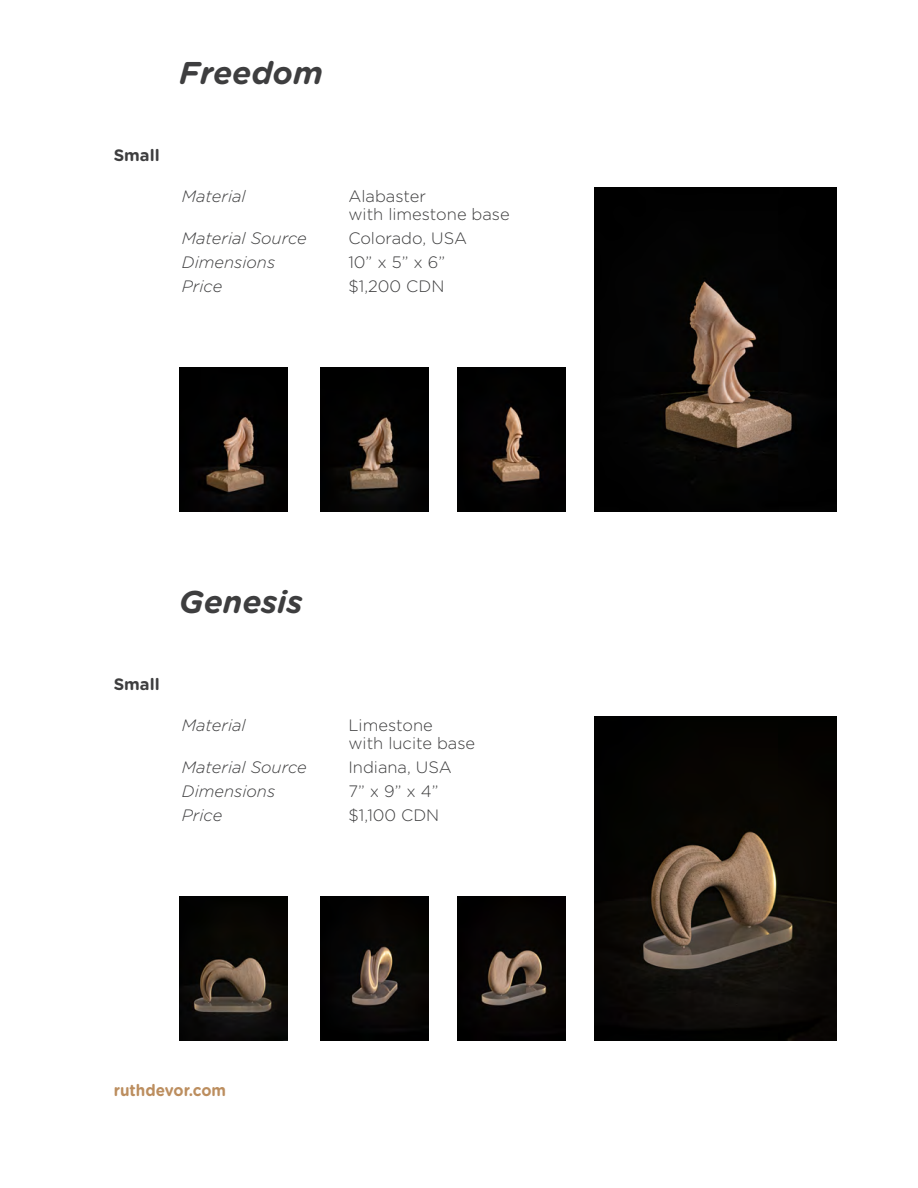
<style>
.page{position:relative;width:918px;height:1188px;background:#fff}
.page>*{position:absolute;margin:0;border:0;box-sizing:border-box;transform-origin:0 0}
.t1{font:italic 700 31.5px "Gotham Rounded";color:#3e3e3f}
.t2{font:300 16.5px/18px "Gotham Rounded";color:#3e3e3f}
.t3{font:italic 300 16.5px "Gotham Rounded";color:#3e3e3f}
.t4{font:700 16.5px "Gotham Rounded";color:#bc8e5f;scale:.93 1}
.t5{font:700 16.5px "Gotham Rounded";color:#3e3e3f}
</style>
<div class="page">
<img style="left:594px;top:717px;width:243px;height:324px">
<img style="left:179px;top:897px;width:108px;height:144px">
<img style="left:320px;top:897px;width:108px;height:144px">
<img style="left:457px;top:897px;width:108px;height:144px">
<img style="left:594px;top:188px;width:243px;height:324px">
<img style="left:179px;top:368px;width:108px;height:144px">
<img style="left:320px;top:368px;width:108px;height:144px">
<img style="left:457px;top:368px;width:108px;height:144px">
<h1 class="t1" style="left:179px;top:50px;width:145px">Freedom</h1>
<p class="t5" style="left:114px;top:143px;width:47px">Small</p>
<p class="t3" style="left:182px;top:185px;width:65px">Material</p>
<p class="t2" style="left:348px;top:186px;width:163px">Alabaster<br>with limestone base</p>
<p class="t3" style="left:182px;top:227px;width:126px">Material Source</p>
<p class="t2" style="left:348px;top:228px;width:120px">Colorado, USA</p>
<p class="t3" style="left:182px;top:251px;width:95px">Dimensions</p>
<p class="t2" style="left:348px;top:252px;width:98px">10” x 5” x 6”</p>
<p class="t3" style="left:182px;top:275px;width:42px">Price</p>
<p class="t2" style="left:348px;top:276px;width:97px">$1,200 CDN</p>
<h1 class="t1" style="left:179px;top:579px;width:125px">Genesis</h1>
<p class="t5" style="left:114px;top:673px;width:47px">Small</p>
<p class="t3" style="left:182px;top:714px;width:65px">Material</p>
<p class="t2" style="left:348px;top:715px;width:128px">Limestone<br>with lucite base</p>
<p class="t3" style="left:182px;top:756px;width:126px">Material Source</p>
<p class="t2" style="left:348px;top:757px;width:105px">Indiana, USA</p>
<p class="t3" style="left:182px;top:780px;width:95px">Dimensions</p>
<p class="t2" style="left:348px;top:781px;width:92px">7” x 9” x 4”</p>
<p class="t3" style="left:182px;top:804px;width:42px">Price</p>
<p class="t2" style="left:348px;top:805px;width:92px">$1,100 CDN</p>
<p class="t4" style="left:114px;top:1078px;width:122px">ruthdevor.com</p>
</div>
